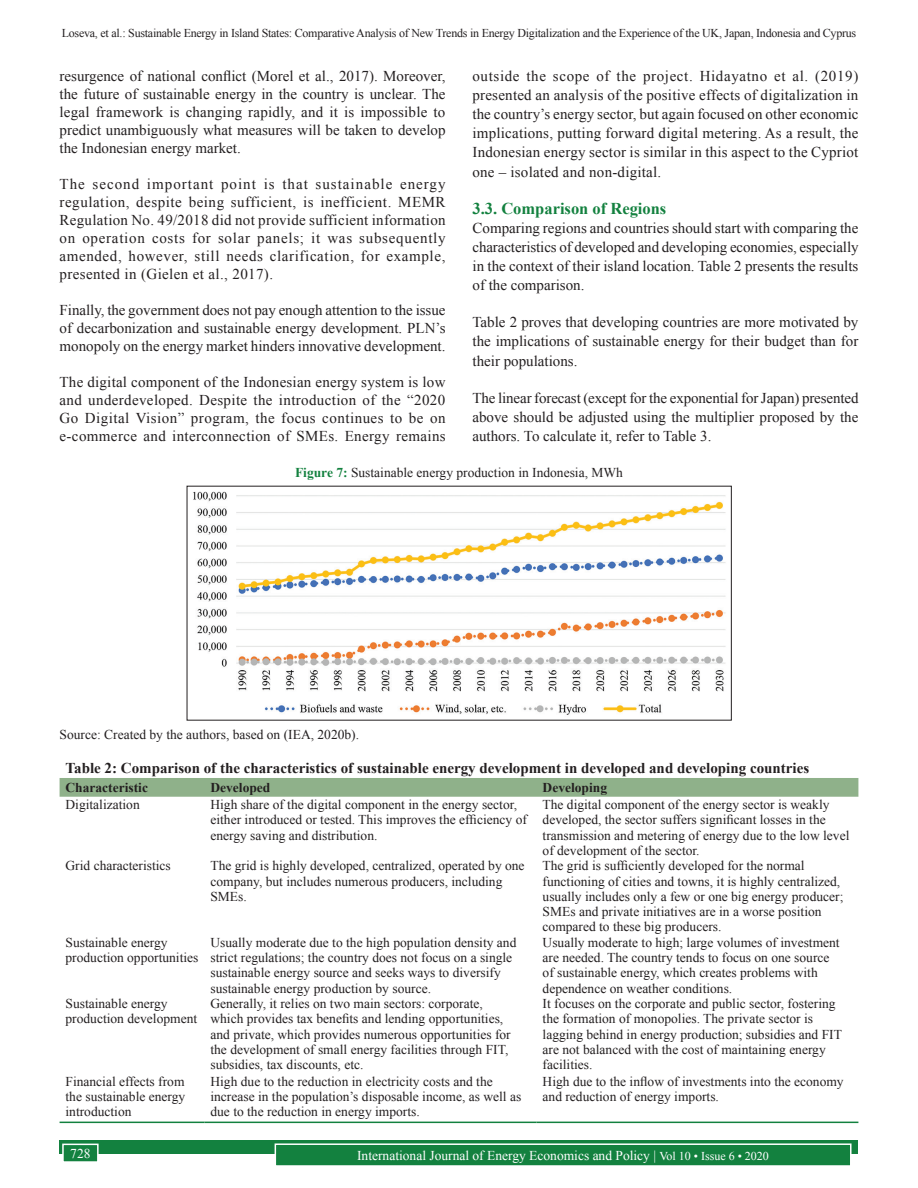
<style>
.page{position:relative;width:918px;height:1188px;background:#fff}
.page>*{position:absolute;margin:0;border:0;box-sizing:border-box;transform-origin:0 0}
.t1{font:700 16.5px "Times New Roman";color:#13813f}
.TX{font:15px/18px "Times New Roman";color:#231f20;text-align:justify}
.TT{font:700 15px "Times New Roman";color:#231f20}
.TB{font:13.5px/15.3px "Times New Roman";color:#231f20}
.TBL{font:13.5px/15.3px "Times New Roman";color:#231f20}
.t2{font:13.5px "Times New Roman";color:#fff}
.FGC{font:13.5px "Times New Roman";color:#231f20}
.FGC_SRC{font:13.5px "Times New Roman";color:#231f20}
.TCH{font:700 13.5px "Times New Roman";color:#231f20}
.t3{font:12px "Times New Roman";letter-spacing:-.02em;color:#231f20}
.s1{font-weight:700;color:#13813f}
.s2{font-size:12px}
</style>
<div class="page">
<div style="left:60px;top:1140px;width:798px;height:13px;background:#13813f"></div>
<div style="left:275px;top:1144px;width:576px;height:22px;background:#13813f"></div>
<div style="left:275px;top:1143px;width:577px;height:24px;border:2px solid #fff"></div>
<div style="left:63px;top:1144px;width:35px;height:18px;background:#13813f"></div>
<div style="left:62px;top:1144px;width:37px;height:19px;border:2px solid #fff"></div>
<img style="left:193px;top:491px;width:533px;height:224px">
<div style="left:60px;top:778px;width:798px;height:19px;background:#8fb18a"></div>
<hr style="left:60px;top:1122px;width:144px;height:1px;background:#13813f">
<hr style="left:204px;top:1122px;width:333px;height:1px;background:#13813f">
<hr style="left:537px;top:1122px;width:321px;height:1px;background:#13813f">
<p class="t3" style="left:62px;top:25px;width:796px">Loseva, et al.: Sustainable Energy in Island States: Comparative Analysis of New Trends in Energy Digitalization and the Experience of the UK, Japan, Indonesia and Cyprus</p>
<p class="TX" style="left:60px;top:66px;width:387px">resurgence of national conflict (Morel et al., 2017). Moreover, the future of sustainable energy in the country is unclear. The legal framework is changing rapidly, and it is impossible to predict unambiguously what measures will be taken to develop the Indonesian energy market.</p>
<p class="TX" style="left:60px;top:174px;width:388px">The second important point is that sustainable energy regulation, despite being sufficient, is inefficient. MEMR Regulation No. 49/2018 did not provide sufficient information on operation costs for solar panels; it was subsequently amended, however, still needs clarification, for example, presented in (Gielen et al., 2017).</p>
<p class="TX" style="left:60px;top:300px;width:388px">Finally, the government does not pay enough attention to the issue of decarbonization and sustainable energy development. PLN’s monopoly on the energy market hinders innovative development.</p>
<p class="TX" style="left:60px;top:372px;width:388px">The digital component of the Indonesian energy system is low and underdeveloped. Despite the introduction of the “2020<br>Go Digital Vision” program, the focus continues to be on e-commerce and interconnection of SMEs. Energy remains</p>
<p class="TX" style="left:472px;top:66px;width:388px;line-height:19.2px">outside the scope of the project. Hidayatno et al. (2019) presented an analysis of the positive effects of digitalization in the country’s energy sector, but again focused on other economic implications, putting forward digital metering. As a result, the Indonesian energy sector is similar in this aspect to the Cypriot one – isolated and non-digital.</p>
<h2 class="t1" style="left:472px;top:196px;width:195px">3.3. Comparison of Regions</h2>
<p class="TX" style="left:472px;top:218px;width:388px;line-height:19.2px">Comparing regions and countries should start with comparing the characteristics of developed and developing economies, especially in the context of their island location. Table 2 presents the results of the comparison.</p>
<p class="TX" style="left:472px;top:312px;width:387px;line-height:19.2px">Table 2 proves that developing countries are more motivated by the implications of sustainable energy for their budget than for their populations.</p>
<p class="TX" style="left:472px;top:388px;width:388px;line-height:19.2px">The linear forecast (except for the exponential for Japan) presented above should be adjusted using the multiplier proposed by the authors. To calculate it, refer to Table 3.</p>
<p class="FGC" style="left:295px;top:463px;width:329px"><span class="s1">Figure 7:</span> Sustainable energy production in Indonesia, MWh</p>
<p class="FGC_SRC" style="left:60px;top:725px;width:301px">Source: Created by the authors, based on (IEA, 2020b).</p>
<p class="TT" style="left:66px;top:757px;width:745px">Table 2: Comparison of the characteristics of sustainable energy development in developed and developing countries</p>
<p class="TCH" style="left:66px;top:778px;width:84px">Characteristic</p>
<p class="TCH" style="left:210px;top:778px;width:61px">Developed</p>
<p class="TCH" style="left:543px;top:778px;width:66px">Developing</p>
<p class="TB" style="left:66px;top:796px;width:76px">Digitalization</p>
<p class="TB" style="left:210px;top:796px;width:318px">High share of the digital component in the energy sector, either introduced or tested. This improves the efficiency of energy saving and distribution.</p>
<p class="TB" style="left:543px;top:796px;width:308px">The digital component of the energy sector is weakly developed, the sector suffers significant losses in the transmission and metering of energy due to the low level of development of the sector.</p>
<p class="TB" style="left:66px;top:858px;width:107px">Grid characteristics</p>
<p class="TB" style="left:210px;top:858px;width:316px">The grid is highly developed, centralized, operated by one company, but includes numerous producers, including<br>SMEs.</p>
<p class="TB" style="left:543px;top:858px;width:302px">The grid is sufficiently developed for the normal functioning of cities and towns, it is highly centralized, usually includes only a few or one big energy producer; SMEs and private initiatives are in a worse position compared to these big producers.</p>
<p class="TB" style="left:66px;top:934px;width:134px">Sustainable energy production opportunities</p>
<p class="TB" style="left:210px;top:934px;width:307px">Usually moderate due to the high population density and strict regulations; the country does not focus on a single sustainable energy source and seeks ways to diversify sustainable energy production by source.</p>
<p class="TB" style="left:543px;top:934px;width:299px">Usually moderate to high; large volumes of investment are needed. The country tends to focus on one source of sustainable energy, which creates problems with dependence on weather conditions.</p>
<p class="TB" style="left:66px;top:995px;width:133px">Sustainable energy production development</p>
<p class="TB" style="left:210px;top:995px;width:302px">Generally, it relies on two main sectors: corporate, which provides tax benefits and lending opportunities, and private, which provides numerous opportunities for the development of small energy facilities through FIT, subsidies, tax discounts, etc.</p>
<p class="TB" style="left:543px;top:995px;width:301px">It focuses on the corporate and public sector, fostering the formation of monopolies. The private sector is lagging behind in energy production; subsidies and FIT are not balanced with the cost of maintaining energy facilities.</p>
<p class="TBL" style="left:66px;top:1073px;width:121px;text-align:justify">Financial effects from the sustainable energy introduction</p>
<p class="TBL" style="left:210px;top:1073px;width:312px">High due to the reduction in electricity costs and the increase in the population’s disposable income, as well as due to the reduction in energy imports.</p>
<p class="TBL" style="left:543px;top:1073px;width:303px">High due to the inflow of investments into the economy and reduction of energy imports.</p>
<p class="t2" style="left:70px;top:1144px;width:22px">728</p>
<p class="t2" style="left:357px;top:1146px;width:413px">International Journal of Energy Economics and Policy | <span class="s2">Vol 10 • Issue 6 • 2020</span></p>
</div>
